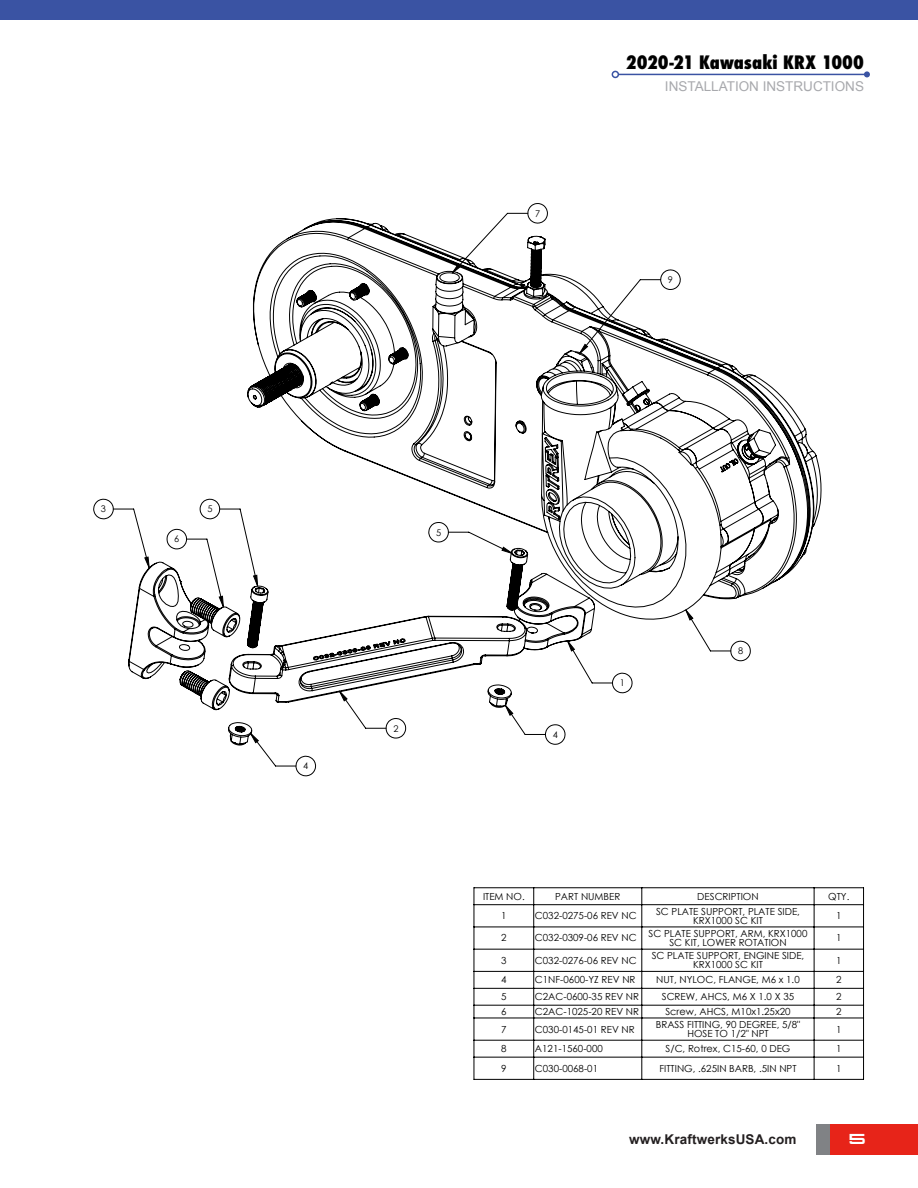
<style>
.page{position:relative;width:918px;height:1188px;background:#fff}
.page>*{position:absolute;margin:0;border:0;box-sizing:border-box;transform-origin:0 0}
.t1{font:800 condensed 18px "Futura";color:#000}
.t2{font:15px "Aggie URWT Norm";color:#fff}
.t3{font:13.5px "Arial";color:#a8a9ad}
.t4{font:700 13.5px "Arial";letter-spacing:.01em;color:#231f20}
.t5{font:9.75px/9.4px "Century Gothic";color:#000;text-align:center}
.t6{font:9.15px "Century Gothic";color:#000}
</style>
<div class="page">
<div style="left:0;top:0;width:918px;height:20px;background:#3a53a3"></div>
<div style="left:830px;top:1124px;width:88px;height:30px;background:#e72419"></div>
<div style="left:817px;top:1124px;width:13px;height:30px;background:#808285"></div>
<hr style="left:618px;top:74px;width:249px;height:1px;background:#3a53a3">
<svg style="left:864px;top:71px;width:6px;height:6px"></svg>
<div style="left:612px;top:71px;width:7px;height:7px;border:2px solid #3a53a3;border-radius:50%"></div>
<svg style="left:128px;top:218px;width:694px;height:528px"></svg>
<svg style="left:473px;top:887px;width:392px;height:193px"></svg>
<p class="t6" style="left:101px;top:503px;width:7px">3</p>
<p class="t6" style="left:174px;top:533px;width:7px">6</p>
<p class="t6" style="left:207px;top:503px;width:7px">5</p>
<p class="t6" style="left:535px;top:207px;width:7px">7</p>
<h1 class="t1" style="left:626px;top:50px;width:240px">2020-21 Kawasaki KRX 1000</h1>
<h3 class="t3" style="left:665px;top:77px;width:201px">INSTALLATION INSTRUCTIONS</h3>
<p class="t6" style="left:668px;top:273px;width:7px">9</p>
<p class="t6" style="left:303px;top:760px;width:7px">4</p>
<p class="t6" style="left:436px;top:526px;width:7px">5</p>
<p class="t6" style="left:393px;top:722px;width:7px">2</p>
<p class="t6" style="left:553px;top:728px;width:7px">4</p>
<p class="t6" style="left:620px;top:677px;width:7px">1</p>
<p class="t6" style="left:738px;top:645px;width:7px">8</p>
<p class="t5" style="left:483px;top:891px;width:43px">ITEM NO.</p>
<p class="t5" style="left:555px;top:891px;width:67px">PART NUMBER</p>
<p class="t5" style="left:697px;top:891px;width:63px">DESCRIPTION</p>
<p class="t5" style="left:828px;top:891px;width:23px">QTY.</p>
<p class="t5" style="left:501px;top:911px;width:7px">1</p>
<p class="t5" style="left:535px;top:911px;width:103px">C032-0275-06 REV NC</p>
<p class="t5" style="left:656px;top:906px;width:145px">SC PLATE SUPPORT, PLATE SIDE,<br>KRX1000 SC KIT</p>
<p class="t5" style="left:836px;top:911px;width:7px">1</p>
<p class="t5" style="left:501px;top:933px;width:7px">2</p>
<p class="t5" style="left:535px;top:933px;width:103px">C032-0309-06 REV NC</p>
<p class="t5" style="left:649px;top:928px;width:160px">SC PLATE SUPPORT, ARM, KRX1000<br>SC KIT, LOWER ROTATION</p>
<p class="t5" style="left:836px;top:933px;width:7px">1</p>
<p class="t5" style="left:501px;top:955px;width:7px">3</p>
<p class="t5" style="left:535px;top:955px;width:103px">C032-0276-06 REV NC</p>
<p class="t5" style="left:652px;top:951px;width:154px">SC PLATE SUPPORT, ENGINE SIDE,<br>KRX1000 SC KIT</p>
<p class="t5" style="left:836px;top:955px;width:7px">1</p>
<p class="t5" style="left:501px;top:975px;width:7px">4</p>
<p class="t5" style="left:535px;top:975px;width:102px">C1NF-0600-YZ REV NR</p>
<p class="t5" style="left:656px;top:975px;width:145px">NUT, NYLOC, FLANGE, M6 x 1.0</p>
<p class="t5" style="left:836px;top:975px;width:7px">2</p>
<p class="t5" style="left:501px;top:992px;width:7px">5</p>
<p class="t5" style="left:535px;top:992px;width:106px">C2AC-0600-35 REV NR</p>
<p class="t5" style="left:662px;top:992px;width:134px">SCREW, AHCS, M6 X 1.0 X 35</p>
<p class="t5" style="left:836px;top:992px;width:7px">2</p>
<p class="t5" style="left:501px;top:1007px;width:7px">6</p>
<p class="t5" style="left:535px;top:1007px;width:106px">C2AC-1025-20 REV NR</p>
<p class="t5" style="left:665px;top:1007px;width:127px">Screw, AHCS, M10x1.25x20</p>
<p class="t5" style="left:836px;top:1007px;width:7px">2</p>
<p class="t5" style="left:501px;top:1024px;width:7px">7</p>
<p class="t5" style="left:535px;top:1024px;width:101px">C030-0145-01 REV NR</p>
<p class="t5" style="left:656px;top:1019px;width:146px">BRASS FITTING, 90 DEGREE, 5/8"<br>HOSE TO 1/2" NPT</p>
<p class="t5" style="left:836px;top:1024px;width:7px">1</p>
<p class="t5" style="left:501px;top:1044px;width:7px">8</p>
<p class="t5" style="left:535px;top:1044px;width:69px">A121-1560-000</p>
<p class="t5" style="left:666px;top:1044px;width:126px">S/C, Rotrex, C15-60, 0 DEG</p>
<p class="t5" style="left:836px;top:1044px;width:7px">1</p>
<p class="t5" style="left:501px;top:1063px;width:7px">9</p>
<p class="t5" style="left:535px;top:1063px;width:65px">C030-0068-01</p>
<p class="t5" style="left:660px;top:1063px;width:138px">FITTING, .625IN BARB, .5IN NPT</p>
<p class="t5" style="left:836px;top:1063px;width:7px">1</p>
<h3 class="t4" style="left:629px;top:1130px;width:169px">www.KraftwerksUSA.com</h3>
<h2 class="t2" style="left:848px;top:1131px;width:19px">5</h2>
</div>
